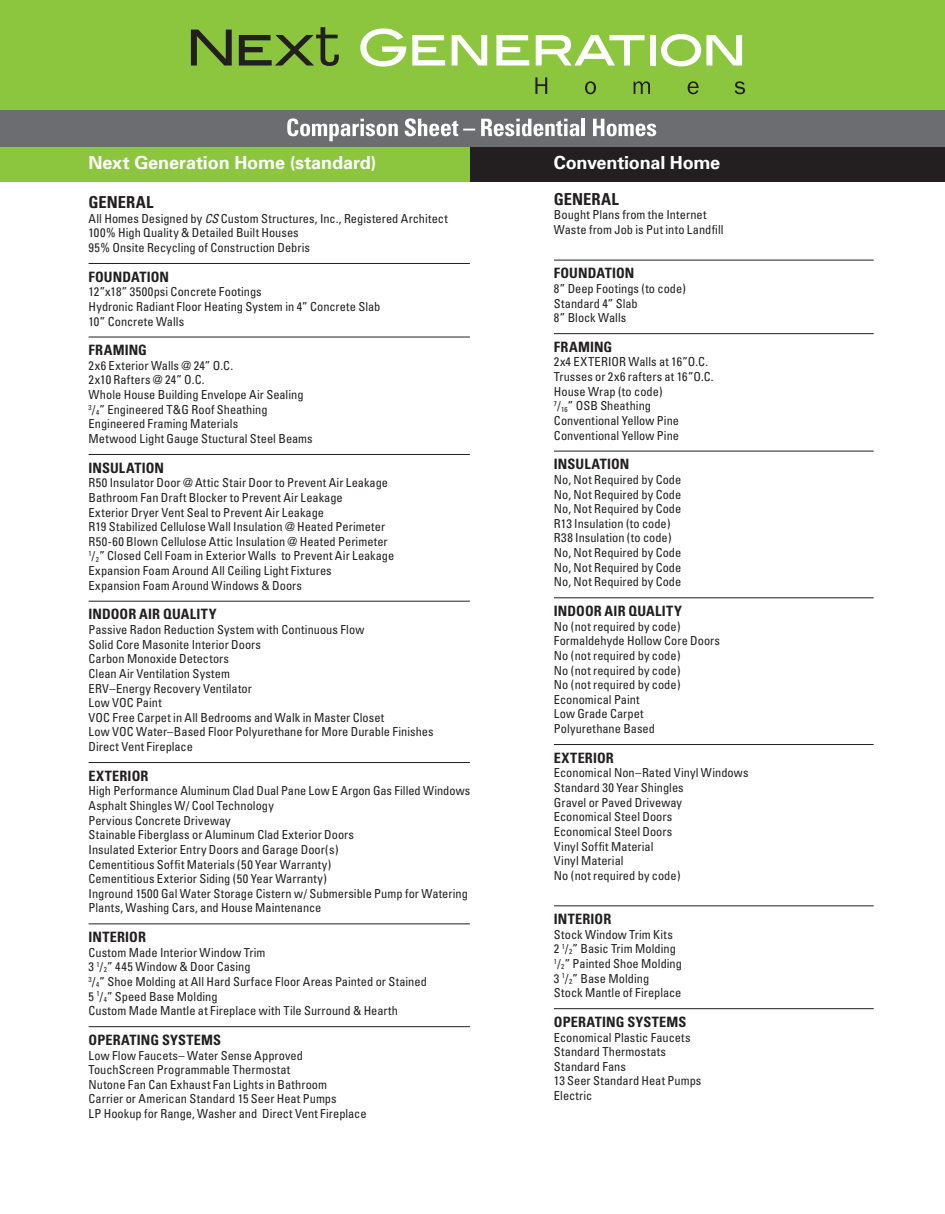
<style>
.page{position:relative;width:945px;height:1214px;background:#fff}
.page>*{position:absolute;margin:0;border:0;box-sizing:border-box;transform-origin:0 0}
.t1{font:700 18px "Univers";letter-spacing:-.01em;color:#fff}
.t2{font:700 condensed 16.5px "Univers";color:#231f20}
.t3{font:700 condensed 14.25px "Univers";letter-spacing:.005em;color:#231f20}
.t4{font:condensed 12.3px/14.7px "Univers";color:#231f20}
.s1{font-style:italic}
</style>
<div class="page">
<div style="left:0;top:0;width:944px;height:120px;background:#8bc63e"></div>
<div style="left:456px;top:145px;width:488px;height:36px;background:#231f20"></div>
<div style="left:0;top:145px;width:469px;height:36px;background:#8bc63e"></div>
<hr style="left:553px;top:260px;width:320px;height:1px;background:#231f20">
<hr style="left:553px;top:333px;width:320px;height:1px;background:#231f20">
<hr style="left:553px;top:451px;width:320px;height:1px;background:#231f20">
<hr style="left:553px;top:597px;width:320px;height:1px;background:#231f20">
<hr style="left:553px;top:744px;width:320px;height:1px;background:#231f20">
<hr style="left:553px;top:905px;width:320px;height:1px;background:#231f20">
<hr style="left:553px;top:1008px;width:320px;height:1px;background:#231f20">
<div style="left:0;top:110px;width:944px;height:36px;background:#6c6d70"></div>
<svg style="left:287px;top:118px;width:111px;height:23px"></svg>
<svg style="left:404px;top:118px;width:71px;height:18px"></svg>
<svg style="left:481px;top:119px;width:98px;height:17px"></svg>
<hr style="left:581px;top:119px;width:4px;height:17px;background:#fff">
<svg style="left:593px;top:119px;width:63px;height:17px"></svg>
<hr style="left:88px;top:263px;width:381px;height:1px;background:#231f20">
<hr style="left:88px;top:337px;width:381px;height:1px;background:#231f20">
<hr style="left:88px;top:454px;width:381px;height:1px;background:#231f20">
<hr style="left:88px;top:601px;width:381px;height:1px;background:#231f20">
<hr style="left:88px;top:762px;width:381px;height:1px;background:#231f20">
<hr style="left:88px;top:923px;width:381px;height:1px;background:#231f20">
<hr style="left:88px;top:1026px;width:381px;height:1px;background:#231f20">
<svg style="left:191px;top:30px;width:41px;height:35px"></svg>
<svg style="left:239px;top:27px;width:100px;height:39px"></svg>
<svg style="left:360px;top:28px;width:46px;height:39px"></svg>
<svg style="left:412px;top:35px;width:33px;height:30px"></svg>
<svg style="left:451px;top:35px;width:36px;height:30px"></svg>
<svg style="left:496px;top:35px;width:33px;height:30px"></svg>
<svg style="left:535px;top:35px;width:109px;height:30px"></svg>
<div style="left:649px;top:35px;width:6px;height:30px;background:#fff"></div>
<svg style="left:661px;top:34px;width:80px;height:32px"></svg>
<svg style="left:535px;top:77px;width:12px;height:17px"></svg>
<svg style="left:585px;top:81px;width:11px;height:13px"></svg>
<svg style="left:633px;top:81px;width:16px;height:13px"></svg>
<svg style="left:687px;top:81px;width:11px;height:13px"></svg>
<svg style="left:734px;top:81px;width:10px;height:13px"></svg>
<h1 class="t1" style="left:88px;top:151px;width:289px">Next Generation Home (standard)</h1>
<h2 class="t2" style="left:88px;top:192px;width:66px">GENERAL</h2>
<p class="t4" style="left:88px;top:211px;width:360px">All Homes Designed by <span class="s1">CS</span> Custom Structures, Inc., Registered Architect<br>100% High Quality &amp; Detailed Built Houses<br>95% Onsite Recycling of Construction Debris</p>
<p class="t3" style="left:88px;top:268px;width:82px">FOUNDATION</p>
<p class="t4" style="left:88px;top:284px;width:293px">12”x18” 3500psi Concrete Footings<br>Hydronic Radiant Floor Heating System in 4” Concrete Slab<br>10” Concrete Walls</p>
<p class="t3" style="left:88px;top:341px;width:60px">FRAMING</p>
<p class="t4" style="left:88px;top:358px;width:226px">2x6 Exterior Walls @ 24” O.C.<br>2x10 Rafters @ 24” O.C.<br>Whole House Building Envelope Air Sealing <sup>3</sup>/<sub>4</sub>” Engineered T&amp;G Roof Sheathing Engineered Framing Materials<br>Metwood Light Gauge Stuctural Steel Beams</p>
<p class="t3" style="left:88px;top:459px;width:77px">INSULATION</p>
<p class="t4" style="left:88px;top:475px;width:307px">R50 Insulator Door @ Attic Stair Door to Prevent Air Leakage Bathroom Fan Draft Blocker to Prevent Air Leakage<br>Exterior Dryer Vent Seal to Prevent Air Leakage<br>R19 Stabilized Cellulose Wall Insulation @ Heated Perimeter R50-60 Blown Cellulose Attic Insulation @ Heated Perimeter <sup>1</sup>/<sub>2</sub>” Closed Cell Foam in Exterior Walls to Prevent Air Leakage Expansion Foam Around All Ceiling Light Fixtures<br>Expansion Foam Around Windows &amp; Doors</p>
<p class="t3" style="left:88px;top:605px;width:129px">INDOOR AIR QUALITY</p>
<p class="t4" style="left:88px;top:622px;width:346px">Passive Radon Reduction System with Continuous Flow<br>Solid Core Masonite Interior Doors<br>Carbon Monoxide Detectors<br>Clean Air Ventilation System<br>ERV–Energy Recovery Ventilator<br>Low VOC Paint<br>VOC Free Carpet in All Bedrooms and Walk in Master Closet<br>Low VOC Water–Based Floor Polyurethane for More Durable Finishes Direct Vent Fireplace</p>
<p class="t3" style="left:88px;top:766px;width:61px">EXTERIOR</p>
<p class="t4" style="left:88px;top:783px;width:383px">High Performance Aluminum Clad Dual Pane Low E Argon Gas Filled Windows Asphalt Shingles W/ Cool Technology<br>Pervious Concrete Driveway<br>Stainable Fiberglass or Aluminum Clad Exterior Doors<br>Insulated Exterior Entry Doors and Garage Door(s)<br>Cementitious Soffit Materials (50 Year Warranty)<br>Cementitious Exterior Siding (50 Year Warranty)<br>Inground 1500 Gal Water Storage Cistern w/ Submersible Pump for Watering Plants, Washing Cars, and House Maintenance</p>
<p class="t3" style="left:88px;top:928px;width:59px">INTERIOR</p>
<p class="t4" style="left:88px;top:944px;width:340px">Custom Made Interior Window Trim<br>3 <sup>1</sup>/<sub>2</sub>” 445 Window &amp; Door Casing<br><sup>3</sup>/<sub>4</sub>” Shoe Molding at All Hard Surface Floor Areas Painted or Stained 5 <sup>1</sup>/<sub>4</sub>” Speed Base Molding<br>Custom Made Mantle at Fireplace with Tile Surround &amp; Hearth</p>
<p class="t3" style="left:88px;top:1030px;width:134px">OPERATING SYSTEMS</p>
<p class="t4" style="left:88px;top:1047px;width:279px">Low Flow Faucets– Water Sense Approved TouchScreen Programmable Thermostat<br>Nutone Fan Can Exhaust Fan Lights in Bathroom<br>Carrier or American Standard 15 Seer Heat Pumps<br>LP Hookup for Range, Washer and Direct Vent Fireplace</p>
<h1 class="t1" style="left:553px;top:151px;width:168px">Conventional Home</h1>
<h2 class="t2" style="left:553px;top:189px;width:66px">GENERAL</h2>
<p class="t4" style="left:553px;top:207px;width:171px">Bought Plans from the Internet<br>Waste from Job is Put into Landfill</p>
<p class="t3" style="left:553px;top:264px;width:82px">FOUNDATION</p>
<p class="t4" style="left:553px;top:281px;width:134px">8” Deep Footings (to code)<br>Standard 4” Slab<br>8” Block Walls</p>
<p class="t3" style="left:553px;top:338px;width:60px">FRAMING</p>
<p class="t4" style="left:553px;top:354px;width:161px">2x4 EXTERIOR Walls at 16”O.C.<br>Trusses or 2x6 rafters at 16”O.C.<br>House Wrap (to code)<br><sup>7</sup>/<sub>16</sub>” OSB Sheathing<br>Conventional Yellow Pine<br>Conventional Yellow Pine</p>
<p class="t3" style="left:553px;top:455px;width:77px">INSULATION</p>
<p class="t4" style="left:553px;top:472px;width:129px">No, Not Required by Code<br>No, Not Required by Code<br>No, Not Required by Code<br>R13 Insulation (to code)<br>R38 Insulation (to code)<br>No, Not Required by Code<br>No, Not Required by Code<br>No, Not Required by Code</p>
<p class="t3" style="left:553px;top:602px;width:129px">INDOOR AIR QUALITY</p>
<p class="t4" style="left:553px;top:618px;width:168px">No (not required by code)<br>Formaldehyde Hollow Core Doors<br>No (not required by code)<br>No (not required by code)<br>No (not required by code)<br>Economical Paint<br>Low Grade Carpet<br>Polyurethane Based</p>
<p class="t3" style="left:553px;top:748px;width:61px">EXTERIOR</p>
<p class="t4" style="left:553px;top:765px;width:196px">Economical Non–Rated Vinyl Windows<br>Standard 30 Year Shingles<br>Gravel or Paved Driveway<br>Economical Steel Doors<br>Economical Steel Doors<br>Vinyl Soffit Material<br>Vinyl Material<br>No (not required by code)</p>
<p class="t3" style="left:553px;top:910px;width:59px">INTERIOR</p>
<p class="t4" style="left:553px;top:926px;width:130px">Stock Window Trim Kits<br>2 <sup>1</sup>/<sub>2</sub>” Basic Trim Molding<br><sup>1</sup>/<sub>2</sub>” Painted Shoe Molding<br>3 <sup>1</sup>/<sub>2</sub>” Base Molding<br>Stock Mantle of Fireplace</p>
<p class="t3" style="left:553px;top:1012px;width:134px">OPERATING SYSTEMS</p>
<p class="t4" style="left:553px;top:1029px;width:149px">Economical Plastic Faucets<br>Standard Thermostats<br>Standard Fans<br>13 Seer Standard Heat Pumps<br>Electric</p>
</div>
